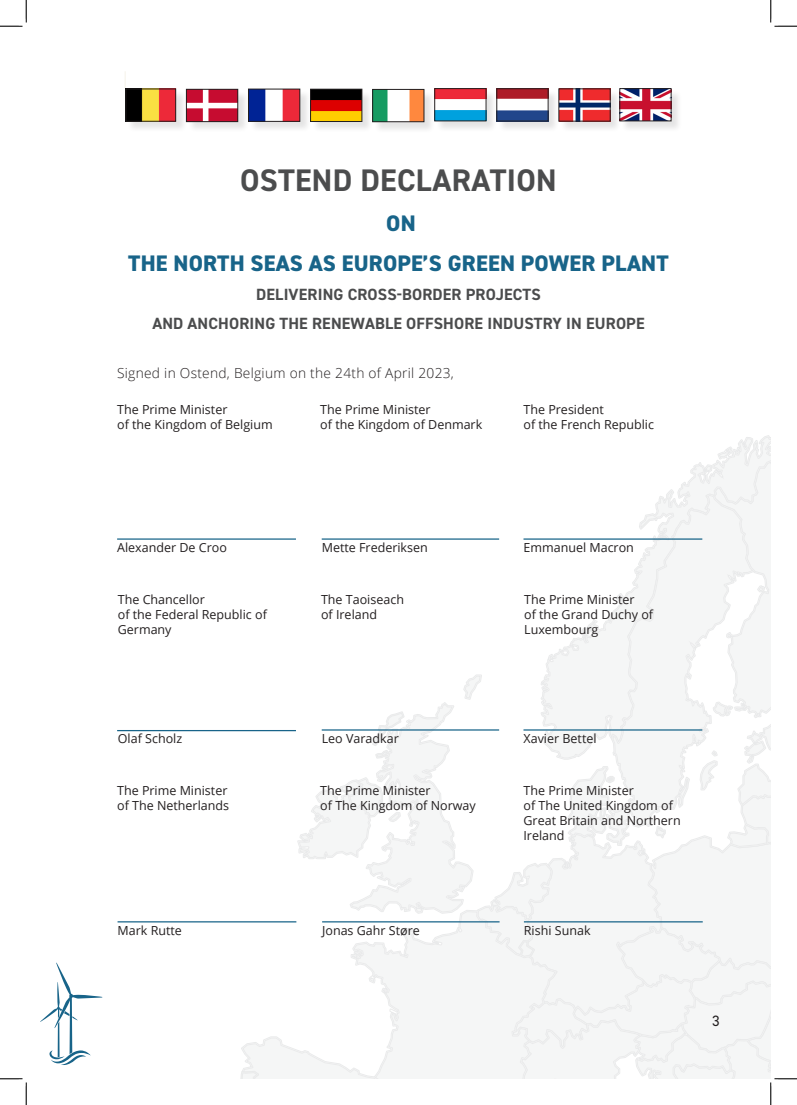
<style>
.page{position:relative;width:797px;height:1105px;background:#fff}
.page>*{position:absolute;margin:0;border:0;box-sizing:border-box;transform-origin:0 0}
.t1{font:700 31.25px "DIN2014";letter-spacing:.01em;color:#4b4c4d}
.t2{font:800 22.5px "DIN2014";letter-spacing:.01em;color:#186489}
.t3{font:700 16.25px "DIN2014";letter-spacing:.01em;color:#4b4c4d}
.t4{font:15px "DIN2014";color:#231f20}
.t5{font:300 13.75px "Open Sans";letter-spacing:.02em;color:#231f20}
.t6{font:12.5px/15px "Open Sans";color:#231f20}
</style>
<div class="page">
<svg style="left:717px;top:435px;width:53px;height:26px"></svg>
<hr style="left:117px;top:538px;width:179px;height:2px;background:#186489">
<hr style="left:117px;top:730px;width:179px;height:1px;background:#186489">
<hr style="left:117px;top:921px;width:179px;height:1px;background:#186489">
<svg style="left:40px;top:963px;width:63px;height:102px"></svg>
<div style="left:187px;top:90px;width:62px;height:43px;background:#231f20;opacity:.12"></div>
<img style="left:188px;top:91px;width:48px;height:29px">
<div style="left:186px;top:89px;width:52px;height:33px;border:1px solid #231f20"></div>
<div style="left:127px;top:90px;width:60px;height:43px;background:#231f20;opacity:.12"></div>
<img style="left:128px;top:91px;width:46px;height:28px">
<div style="left:126px;top:89px;width:50px;height:32px;border:1px solid #231f20"></div>
<div style="left:250px;top:90px;width:61px;height:43px;background:#231f20;opacity:.12"></div>
<img style="left:250px;top:91px;width:48px;height:28px">
<div style="left:248px;top:89px;width:52px;height:32px;border:1px solid #231f20"></div>
<div style="left:312px;top:90px;width:61px;height:43px;background:#231f20;opacity:.12"></div>
<img style="left:312px;top:91px;width:48px;height:29px">
<div style="left:310px;top:89px;width:52px;height:33px;border:1px solid #231f20"></div>
<div style="left:374px;top:91px;width:61px;height:42px;background:#231f20;opacity:.12"></div>
<img style="left:374px;top:91px;width:48px;height:29px">
<div style="left:372px;top:89px;width:52px;height:33px;border:1px solid #231f20"></div>
<div style="left:436px;top:90px;width:61px;height:42px;background:#231f20;opacity:.12"></div>
<img style="left:436px;top:91px;width:48px;height:28px">
<div style="left:498px;top:90px;width:61px;height:43px;background:#231f20;opacity:.12"></div>
<img style="left:498px;top:91px;width:48px;height:28px">
<div style="left:496px;top:89px;width:52px;height:32px;border:1px solid #231f20"></div>
<div style="left:560px;top:90px;width:61px;height:43px;background:#231f20;opacity:.12"></div>
<img style="left:561px;top:91px;width:47px;height:28px">
<div style="left:621px;top:90px;width:61px;height:42px;background:#231f20;opacity:.12"></div>
<img style="left:621px;top:91px;width:48px;height:28px">
<div style="left:619px;top:89px;width:52px;height:32px;border:1px solid #231f20"></div>
<svg style="left:125px;top:71px;width:1px;height:17px"></svg>
<svg style="left:0;top:0;width:27px;height:27px"></svg>
<svg style="left:0;top:1078px;width:27px;height:27px"></svg>
<svg style="left:770px;top:0;width:27px;height:27px"></svg>
<svg style="left:200px;top:461px;width:597px;height:644px"></svg>
<p class="t1" style="left:240px;top:159px;width:318px">OSTEND DECLARATION</p>
<p class="t2" style="left:386px;top:208px;width:31px">ON</p>
<p class="t2" style="left:128px;top:248px;width:542px">THE NORTH SEAS AS EUROPE’S GREEN POWER PLANT</p>
<p class="t3" style="left:256px;top:283px;width:286px">DELIVERING CROSS-BORDER PROJECTS</p>
<p class="t3" style="left:152px;top:312px;width:493px">AND ANCHORING THE RENEWABLE OFFSHORE INDUSTRY IN EUROPE</p>
<p class="t5" style="left:117px;top:363px;width:338px">Signed in Ostend, Belgium on the 24th of April 2023,</p>
<p class="t6" style="left:117px;top:401px;width:112px">The Prime Minister</p>
<p class="t6" style="left:117px;top:416px;width:157px">of the Kingdom of Belgium</p>
<p class="t6" style="left:320px;top:401px;width:112px">The Prime Minister</p>
<p class="t6" style="left:320px;top:416px;width:163px">of the Kingdom of Denmark</p>
<p class="t6" style="left:523px;top:401px;width:82px">The President</p>
<p class="t6" style="left:523px;top:416px;width:132px">of the French Republic</p>
<p class="t6" style="left:117px;top:540px;width:111px">Alexander De Croo</p>
<p class="t6" style="left:322px;top:540px;width:108px">Mette Frederiksen</p>
<p class="t6" style="left:523px;top:540px;width:112px">Emmanuel Macron</p>
<p class="t6" style="left:118px;top:592px;width:88px">The Chancellor</p>
<p class="t6" style="left:118px;top:607px;width:151px">of the Federal Republic of<br>Germany</p>
<p class="t6" style="left:321px;top:592px;width:84px">The Taoiseach</p>
<p class="t6" style="left:321px;top:607px;width:58px">of Ireland</p>
<p class="t6" style="left:524px;top:592px;width:112px">The Prime Minister</p>
<p class="t6" style="left:524px;top:607px;width:130px">of the Grand Duchy of<br>Luxembourg</p>
<p class="t6" style="left:118px;top:731px;width:66px">Olaf Scholz</p>
<p class="t6" style="left:322px;top:731px;width:79px">Leo Varadkar</p>
<p class="t6" style="left:523px;top:731px;width:75px">Xavier Bettel</p>
<p class="t6" style="left:117px;top:783px;width:112px">The Prime Minister</p>
<p class="t6" style="left:117px;top:798px;width:113px">of The Netherlands</p>
<p class="t6" style="left:320px;top:783px;width:112px">The Prime Minister</p>
<p class="t6" style="left:320px;top:798px;width:157px">of The Kingdom of Norway</p>
<p class="t6" style="left:523px;top:783px;width:112px">The Prime Minister</p>
<p class="t6" style="left:523px;top:798px;width:159px">of The United Kingdom of<br>Great Britain and Northern<br>Ireland</p>
<p class="t6" style="left:117px;top:922px;width:66px">Mark Rutte</p>
<p class="t6" style="left:322px;top:922px;width:99px">Jonas Gahr Støre</p>
<p class="t6" style="left:524px;top:922px;width:68px">Rishi Sunak</p>
<p class="t4" style="left:712px;top:1011px;width:9px">3</p>
</div>
